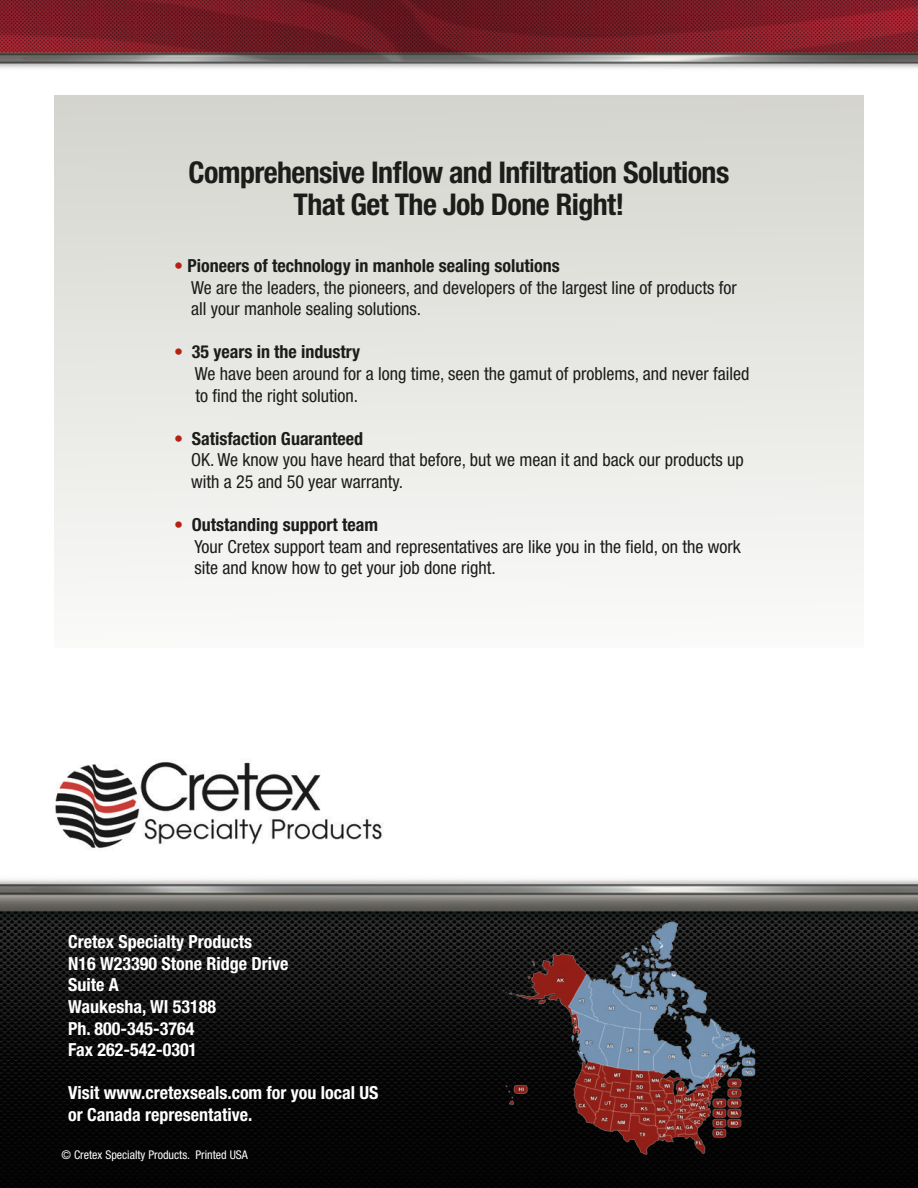
<style>
.page{position:relative;width:918px;height:1188px;background:#fff}
.page>*{position:absolute;margin:0;border:0;box-sizing:border-box;transform-origin:0 0}
.t1{font:700 condensed 30px/31.5px "Helvetica Neue LT Std";letter-spacing:-.02em;color:#1c1c1a;text-align:center}
.t2{font:condensed 18px/21.6px "Helvetica Neue LT Std";color:#1c1c1a}
.t3{font:700 condensed 18px/21.6px "Helvetica Neue LT Std";color:#fff}
.t4{font:700 condensed 18px "Helvetica Neue LT Std";color:#1c1c1a}
.t5{font:condensed 12px "Helvetica Neue LT Std";color:#fff}
.s1{color:#b52115}
</style>
<div class="page">
<img style="left:0;top:0;width:918px;height:1188px">
<div style="left:54px;top:95px;width:810px;height:553px;background:linear-gradient(to bottom,#d4d4ce,#fafafa)"></div>
<img style="left:497px;top:919px;width:266px;height:237px">
<p class="t1" style="left:189px;top:157px;width:542px">Comprehensive Inflow and Infiltration Solutions<br>That Get The Job Done Right!</p>
<p class="t4" style="left:174px;top:255px;width:387px"><span class="s1">•</span> Pioneers of technology in manhole sealing solutions</p>
<p class="t2" style="left:191px;top:276px;width:547px">We are the leaders, the pioneers, and developers of the largest line of products for all your manhole sealing solutions.</p>
<p class="t4" style="left:174px;top:341px;width:188px"><span class="s1">•</span> 35 years in the industry</p>
<p class="t2" style="left:195px;top:363px;width:556px">We have been around for a long time, seen the gamut of problems, and never failed to find the right solution.</p>
<p class="t4" style="left:174px;top:428px;width:191px"><span class="s1">•</span> Satisfaction Guaranteed</p>
<p class="t2" style="left:191px;top:449px;width:554px">OK. We know you have heard that before, but we mean it and back our products up with a 25 and 50 year warranty.</p>
<p class="t4" style="left:174px;top:514px;width:205px"><span class="s1">•</span> Outstanding support team</p>
<p class="t2" style="left:194px;top:536px;width:548px">Your Cretex support team and representatives are like you in the field, on the work site and know how to get your job done right.</p>
<p class="t3" style="left:68px;top:931px;width:185px">Cretex Specialty Products</p>
<p class="t3" style="left:68px;top:952px;width:222px">N16 W23390 Stone Ridge Drive</p>
<p class="t3" style="left:68px;top:974px;width:52px">Suite A</p>
<p class="t3" style="left:68px;top:995px;width:149px">Waukesha, WI 53188</p>
<p class="t3" style="left:68px;top:1017px;width:128px">Ph. 800-345-3764</p>
<p class="t3" style="left:68px;top:1039px;width:130px">Fax 262-542-0301</p>
<p class="t3" style="left:68px;top:1082px;width:312px">Visit www.cretexseals.com for you local US or Canada representative.</p>
<p class="t5" style="left:62px;top:1148px;width:188px">© Cretex Specialty Products. Printed USA</p>
</div>
